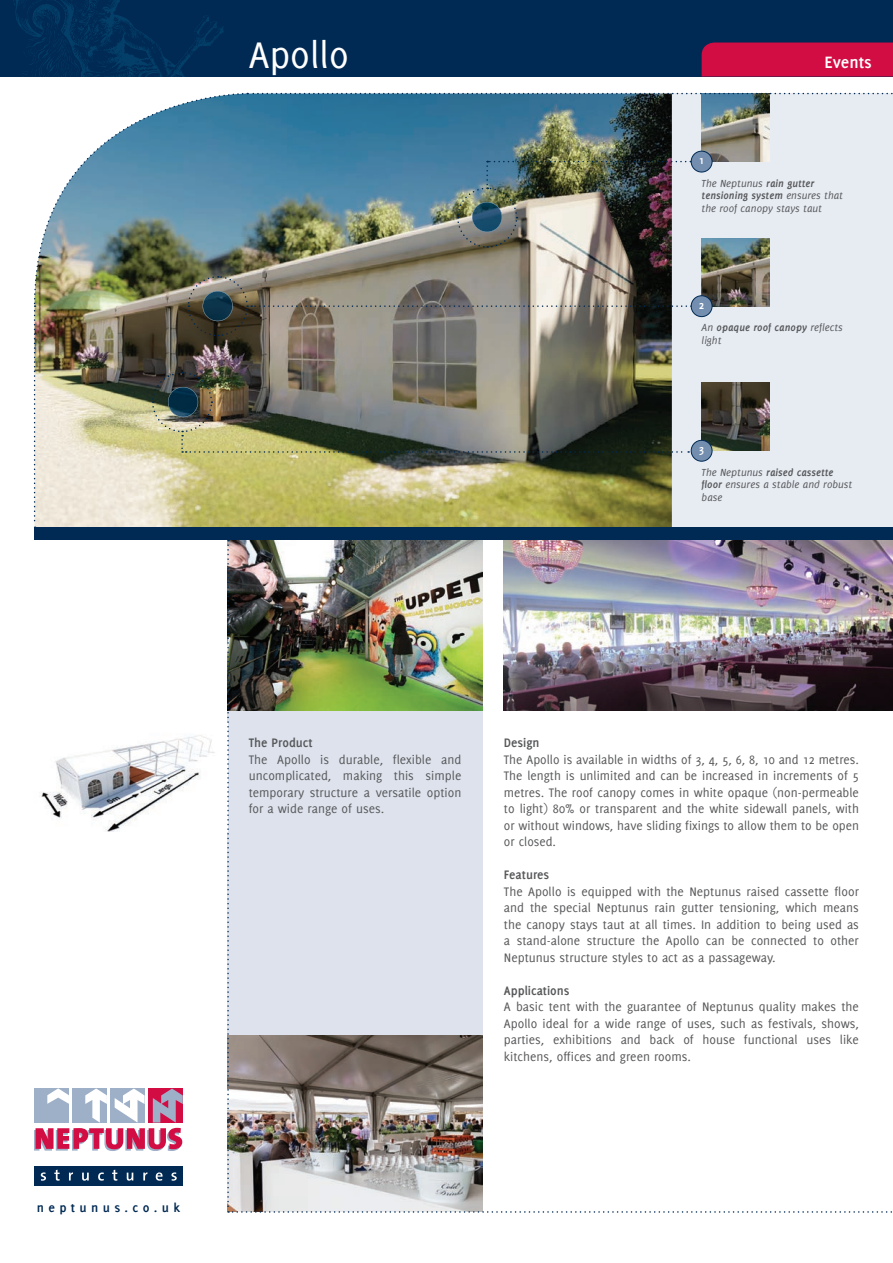
<style>
.page{position:relative;width:893px;height:1263px;background:#fff}
.page>*{position:absolute;margin:0;border:0;box-sizing:border-box;transform-origin:0 0}
.t1{font:40.5px "Delicious";color:#fff}
.t2{font:700 18px "Delicious";color:#fff}
.t3{font:13.5px/16.5px "Delicious";color:#57585a;text-align:justify}
.t4{font:700 13.5px "Delicious";color:#57585a}
.t5{font:700 13.5px "Delicious";letter-spacing:.315em;color:#002953}
.t6{font:700 12px "Delicious";color:#fff}
.t7{font:italic 11.25px/12.8px "Delicious";color:#57585a}
.t8{font:italic 700 11.25px/12.8px "Delicious";color:#57585a}
.s1{font-weight:700}
.s2{font-weight:400}
</style>
<div class="page">
<div style="left:0;top:0;width:893px;height:77px;background:#002953"></div>
<div style="left:702px;top:43px;width:191px;height:34px;background:#d20d44"></div>
<img style="left:40px;top:735px;width:175px;height:97px">
<div style="left:34px;top:527px;width:859px;height:13px;background:#002953"></div>
<div style="left:34px;top:1166px;width:149px;height:20px;background:#002953"></div>
<svg style="left:34px;top:1128px;width:148px;height:23px"></svg>
<div style="left:35px;top:1088px;width:34px;height:34px;background:#9eafc8"></div>
<svg style="left:47px;top:1088px;width:22px;height:16px"></svg>
<div style="left:73px;top:1088px;width:34px;height:34px;background:#9eafc8"></div>
<svg style="left:85px;top:1088px;width:22px;height:34px"></svg>
<div style="left:111px;top:1088px;width:34px;height:34px;background:#9eafc8"></div>
<svg style="left:115px;top:1088px;width:30px;height:34px"></svg>
<div style="left:149px;top:1088px;width:34px;height:34px;background:linear-gradient(to bottom,#d20d44,#d20d44)"></div>
<svg style="left:153px;top:1088px;width:30px;height:34px"></svg>
<svg style="left:41px;top:1172px;width:5px;height:9px"></svg>
<svg style="left:54px;top:1170px;width:6px;height:10px"></svg>
<svg style="left:69px;top:1172px;width:4px;height:8px"></svg>
<svg style="left:82px;top:1172px;width:7px;height:9px"></svg>
<svg style="left:98px;top:1172px;width:6px;height:8px"></svg>
<svg style="left:112px;top:1170px;width:5px;height:10px"></svg>
<svg style="left:127px;top:1172px;width:6px;height:9px"></svg>
<svg style="left:143px;top:1172px;width:4px;height:8px"></svg>
<svg style="left:156px;top:1172px;width:7px;height:9px"></svg>
<svg style="left:171px;top:1172px;width:6px;height:9px"></svg>
<svg style="left:13px;top:0;width:211px;height:77px"></svg>
<img style="left:227px;top:540px;width:666px;height:673px">
<img style="left:33px;top:92px;width:860px;height:436px">
<h1 class="t1" style="left:249px;top:32px;width:102px">Apollo</h1>
<p class="t6" style="left:699px;top:153px;width:7px">1</p>
<h2 class="t2" style="left:824px;top:52px;width:49px">Events</h2>
<p class="t7" style="left:702px;top:176px;width:143px">The Neptunus <span class="s1">rain gutter tensioning system</span> ensures that the roof canopy stays taut</p>
<p class="t6" style="left:699px;top:298px;width:7px">2</p>
<p class="t8" style="left:702px;top:321px;width:143px"><span class="s2">An</span> opaque roof canopy <span class="s2">reflects light</span></p>
<p class="t6" style="left:699px;top:442px;width:7px">3</p>
<p class="t7" style="left:702px;top:466px;width:152px">The Neptunus <span class="s1">raised cassette floor</span> ensures a stable and robust base</p>
<p class="t5" style="left:37px;top:1199px;width:145px">neptunus.co.uk</p>
<p class="t4" style="left:249px;top:735px;width:65px">The Product</p>
<p class="t3" style="left:249px;top:751px;width:214px">The Apollo is durable, flexible and uncomplicated, making this simple temporary structure a versatile option for a wide range of uses.</p>
<p class="t4" style="left:504px;top:735px;width:37px">Design</p>
<p class="t3" style="left:504px;top:751px;width:357px">The Apollo is available in widths of 3, 4, 5, 6, 8, 10 and 12 metres.<br>The length is unlimited and can be increased in increments of 5 metres. The roof canopy comes in white opaque (non-permeable to light) 80% or transparent and the white sidewall panels, with or without windows, have sliding fixings to allow them to be open or closed.</p>
<p class="t4" style="left:504px;top:867px;width:47px">Features</p>
<p class="t3" style="left:504px;top:883px;width:357px">The Apollo is equipped with the Neptunus raised cassette floor and the special Neptunus rain gutter tensioning, which means the canopy stays taut at all times. In addition to being used as a stand-alone structure the Apollo can be connected to other Neptunus structure styles to act as a passageway.</p>
<p class="t4" style="left:504px;top:982px;width:67px">Applications</p>
<p class="t3" style="left:504px;top:998px;width:357px">A basic tent with the guarantee of Neptunus quality makes the Apollo ideal for a wide range of uses, such as festivals, shows, parties, exhibitions and back of house functional uses like kitchens, offices and green rooms.</p>
</div>
